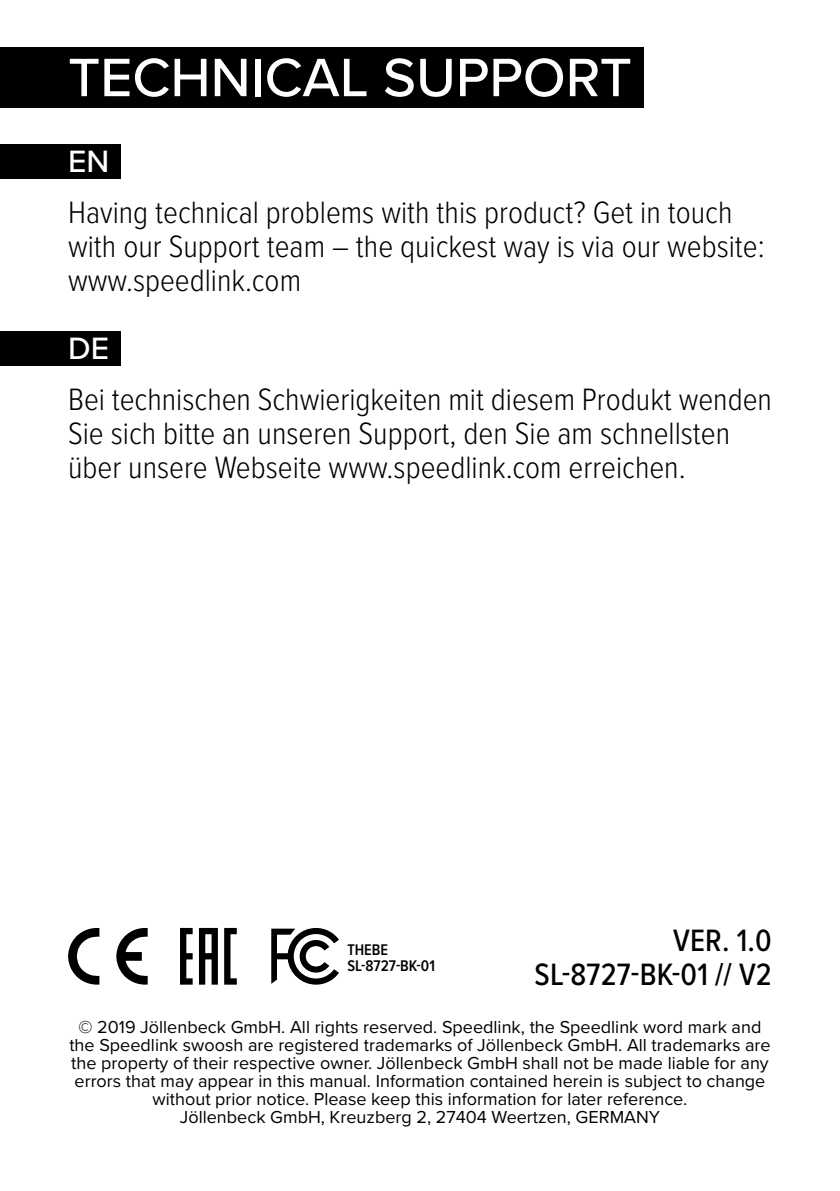
<style>
.page{position:relative;width:840px;height:1191px;background:#fff}
.page>*{position:absolute;margin:0;border:0;box-sizing:border-box;transform-origin:0 0}
.t1{font:500 56px "Proxima Nova";color:#fff}
.t2{font:300 32px/34px "Proxima Nova Cond";color:#000}
.t3{font:500 32px/34px "Proxima Nova Cond";letter-spacing:.005em;color:#000;text-align:right}
.t4{font:500 32px "Proxima Nova";color:#fff}
.t5{font:18px/18px "Proxima Nova";color:#000;text-align:center}
.t6{font:600 16px/16px "Proxima Nova Cond";color:#000}
</style>
<div class="page">
<div style="left:0;top:145px;width:121px;height:34px;background:#000"></div>
<div style="left:0;top:332px;width:120px;height:34px;background:#000"></div>
<div style="left:0;top:47px;width:643px;height:61px;background:#000"></div>
<svg style="left:68px;top:927px;width:31px;height:58px"></svg>
<svg style="left:116px;top:927px;width:32px;height:58px"></svg>
<svg style="left:180px;top:928px;width:57px;height:56px"></svg>
<svg style="left:271px;top:928px;width:68px;height:56px"></svg>
<h1 class="t1" style="left:68px;top:36px;width:565px">TECHNICAL SUPPORT</h1>
<h2 class="t4" style="left:68px;top:138px;width:43px">EN</h2>
<h2 class="t2" style="left:68px;top:194px;width:697px">Having technical problems with this product? Get in touch with our Support team – the quickest way is via our website: www.speedlink.com</h2>
<h2 class="t4" style="left:68px;top:325px;width:42px">DE</h2>
<h2 class="t2" style="left:68px;top:381px;width:705px">Bei technischen Schwierigkeiten mit diesem Produkt wenden<br>Sie sich bitte an unseren Support, den Sie am schnellsten über unsere Webseite www.speedlink.com erreichen.</h2>
<h2 class="t3" style="left:534px;top:922px;width:239px">VER. 1.0<br>SL-8727-BK-01 // V2</h2>
<p class="t5" style="left:69px;top:1017px;width:702px">© 2019 Jöllenbeck GmbH. All rights reserved. Speedlink, the Speedlink word mark and the Speedlink swoosh are registered trademarks of Jöllenbeck GmbH. All trademarks are the property of their respective owner. Jöllenbeck GmbH shall not be made liable for any errors that may appear in this manual. Information contained herein is subject to change without prior notice. Please keep this information for later reference.<br>Jöllenbeck GmbH, Kreuzberg 2, 27404 Weertzen, GERMANY</p>
<p class="t6" style="left:347px;top:940px;width:89px">THEBE<br>SL-8727-BK-01</p>
</div>
